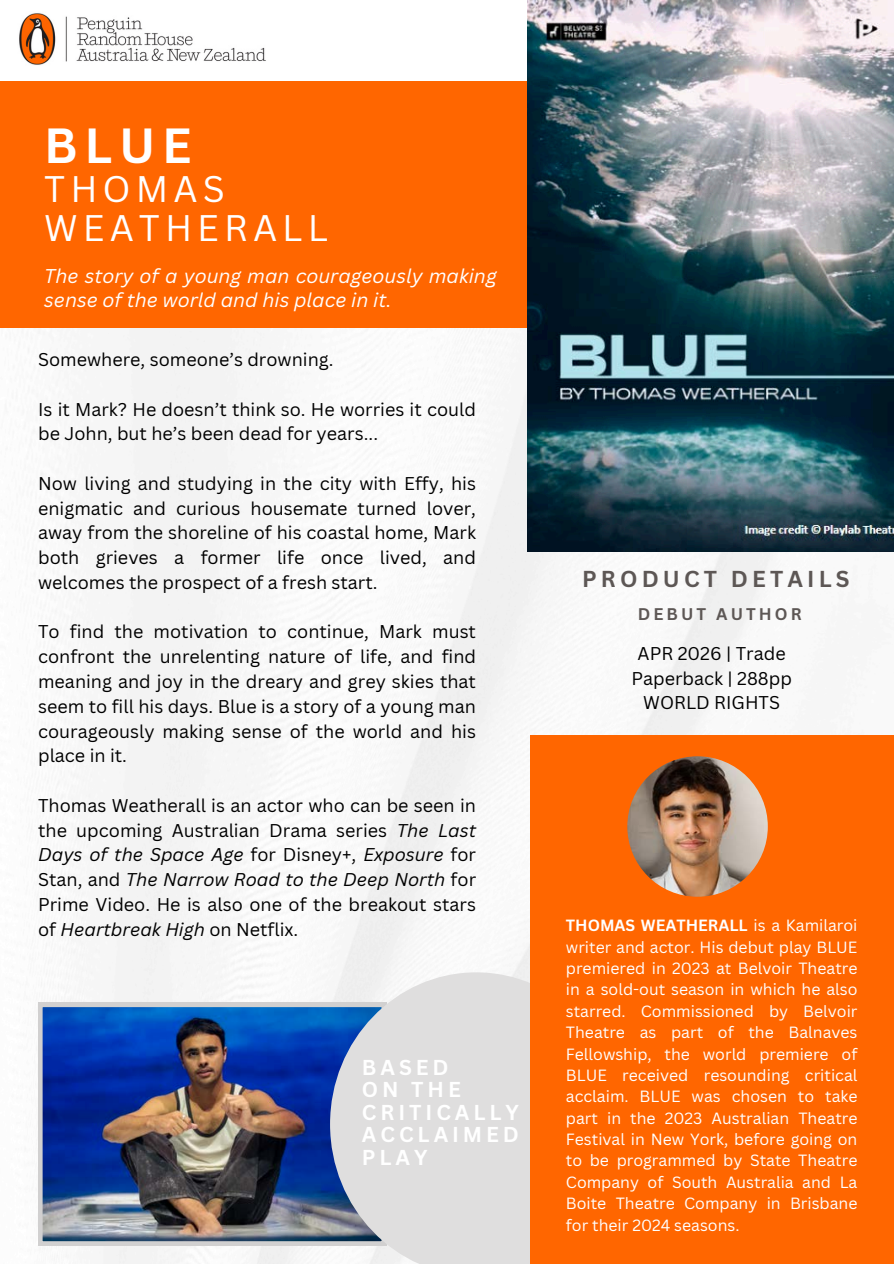
<style>
.page{position:relative;width:894px;height:1264px;background:#fff}
.page>*{position:absolute;margin:0;border:0;box-sizing:border-box;transform-origin:0 0}
.t1{font:700 48px "Canva Sans";color:#fff}
.t2{font:36px/38.2px "Canva Sans";letter-spacing:.14em;color:#fff}
.t3{font:700 22.35px "Canva Sans";letter-spacing:.185em;color:#5d5755}
.t4{font:700 21px/22.5px "Canva Sans";letter-spacing:.185em;color:#fff}
.t5{font:italic 19.35px/23.7px "Canva Sans";color:#fff}
.t6{font:18px/24.8px "Canva Sans";color:#000;text-align:justify}
.t7{font:700 16.5px "Canva Sans";letter-spacing:.185em;color:#5d5755}
.t8{font:15.9px/21.3px "Canva Sans";color:#fff;text-align:justify}
.s1{font-style:italic}
.s2{font-weight:700}
</style>
<div class="page">
<div style="left:0;top:82px;width:568px;height:246px;background:#f60"></div>
<img style="left:527px;top:0;width:366px;height:552px">
<img style="left:38px;top:1002px;width:292px;height:243px">
<svg style="left:330px;top:972px;width:199px;height:291px;fill:#dfdede"></svg>
<div style="left:529px;top:735px;width:364px;height:528px;background:#f60"></div>
<img style="left:627px;top:756px;width:140px;height:140px;border-radius:50%">
<img style="left:19px;top:13px;width:247px;height:52px">
<h1 class="t1" style="left:44px;top:112px;width:149px">BLUE</h1>
<h1 class="t2" style="left:44px;top:169px;width:285px">THOMAS<br>WEATHERALL</h1>
<h3 class="t5" style="left:44px;top:264px;width:454px">The story of a young man courageously making sense of the world and his place in it.</h3>
<p class="t6" style="left:38px;top:347px;width:297px">Somewhere, someone’s drowning.</p>
<p class="t6" style="left:38px;top:396px;width:439px">Is it Mark? He doesn’t think so. He worries it could be John, but he’s been dead for years...</p>
<p class="t6" style="left:38px;top:470px;width:439px">Now living and studying in the city with Effy, his enigmatic and curious housemate turned lover, away from the shoreline of his coastal home, Mark both grieves a former life once lived, and welcomes the prospect of a fresh start.</p>
<p class="t6" style="left:38px;top:619px;width:439px">To find the motivation to continue, Mark must confront the unrelenting nature of life, and find meaning and joy in the dreary and grey skies that seem to fill his days. Blue is a story of a young man courageously making sense of the world and his place in it.</p>
<p class="t6" style="left:38px;top:792px;width:439px">Thomas Weatherall is an actor who can be seen in the upcoming Australian Drama series <span class="s1">The Last Days of the Space Age</span> for Disney+, <span class="s1">Exposure</span> for Stan, and <span class="s1">The Narrow Road to the Deep North</span> for Prime Video. He is also one of the breakout stars of <span class="s1">Heartbreak High</span> on Netflix.</p>
<p class="t4" style="left:362px;top:1055px;width:158px">BASED<br>ON THE<br>CRITICALLY<br>ACCLAIMED<br>PLAY</p>
<h2 class="t3" style="left:582px;top:563px;width:269px">PRODUCT DETAILS</h2>
<p class="t7" style="left:637px;top:602px;width:165px">DEBUT AUTHOR</p>
<h4 class="t6" style="left:631px;top:640px;width:162px;text-align:center">APR 2026 | Trade<br>Paperback | 288pp<br>WORLD RIGHTS</h4>
<h3 class="t8" style="left:565px;top:914px;width:293px"><span class="s2">THOMAS WEATHERALL</span> is a Kamilaroi writer and actor. His debut play BLUE premiered in 2023 at Belvoir Theatre in a sold-out season in which he also starred. Commissioned by Belvoir Theatre as part of the Balnaves Fellowship, the world premiere of BLUE received resounding critical acclaim. BLUE was chosen to take part in the 2023 Australian Theatre Festival in New York, before going on to be programmed by State Theatre Company of South Australia and La Boite Theatre Company in Brisbane for their 2024 seasons.</h3>
</div>
